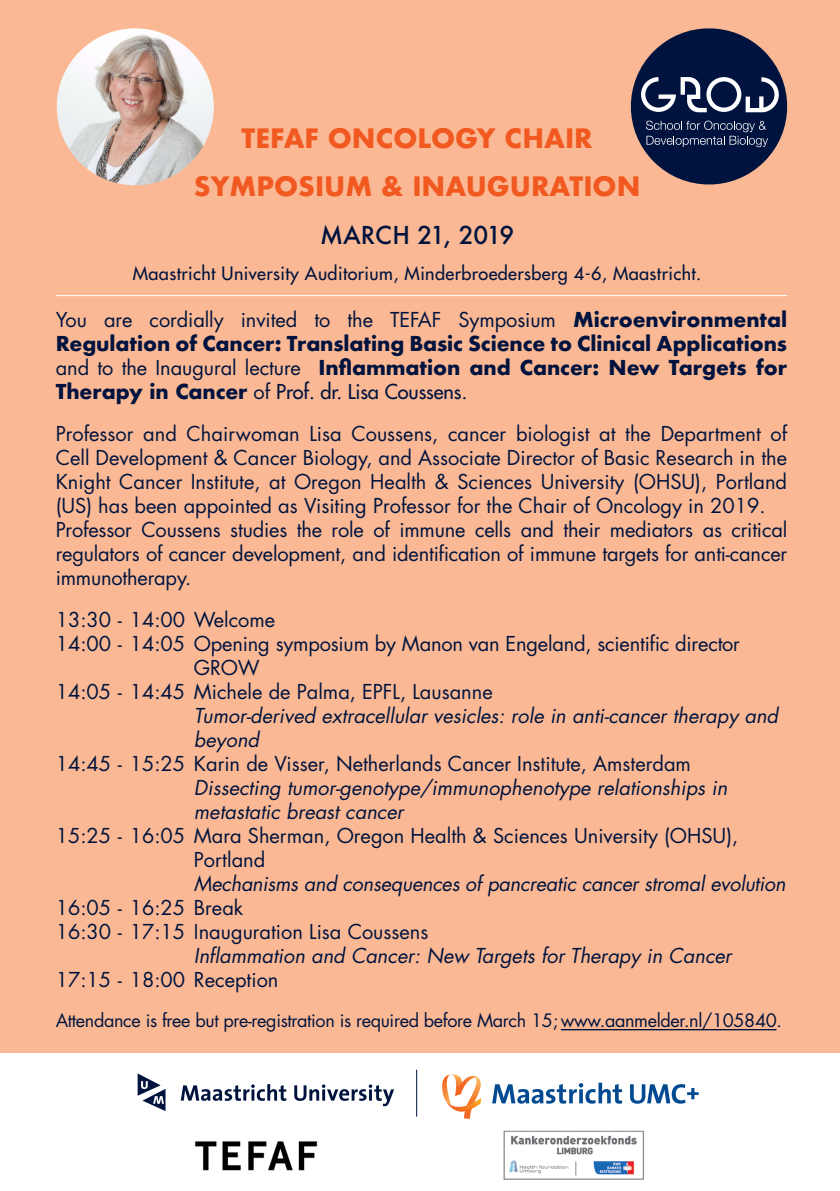
<style>
.page{position:relative;width:840px;height:1191px;background:#fff}
.page>*{position:absolute;margin:0;border:0;box-sizing:border-box;transform-origin:0 0}
.t1{font:700 26px/48px "Futura";color:#f15921;text-align:center}
.t2{font:500 24px "Futura";letter-spacing:-.01em;color:#00133e}
.Plat{font:20px/24px "Futura";color:#00133e;text-align:justify}
.Plat-2{font:italic 20px/24px "Futura";color:#00133e}
.Plat-3{font:700 20px/24px "Futura";letter-spacing:-.005em;color:#00133e;text-align:justify}
.Plat-4{font:18px "Futura";letter-spacing:-.02em;color:#00133e}
.t3{font:18px "Futura";letter-spacing:.02em;color:#00133e}
.s1{font-weight:400}
.s2{font-style:normal}
</style>
<div class="page">
<div style="left:0;top:0;width:839px;height:1052px;background:#fab994"></div>
<svg style="left:630px;top:28px;width:156px;height:156px"></svg>
<hr style="left:560px;top:1029px;width:216px;height:1px;background:#00133e">
<img style="left:57px;top:28px;width:157px;height:157px;border-radius:78px">
<hr style="left:56px;top:295px;width:730px;height:1px;background:#fff">
<svg style="left:181px;top:1084px;width:105px;height:16px"></svg>
<svg style="left:294px;top:1084px;width:100px;height:22px"></svg>
<svg style="left:137px;top:1073px;width:28px;height:38px"></svg>
<svg style="left:442px;top:1074px;width:39px;height:45px"></svg>
<svg style="left:492px;top:1082px;width:206px;height:21px"></svg>
<img style="left:195px;top:1141px;width:123px;height:30px">
<img style="left:503px;top:1130px;width:141px;height:50px">
<hr style="left:416px;top:1069px;width:1px;height:47px;background:#00133e">
<p class="t1" style="left:194px;top:114px;width:447px">TEFAF ONCOLOGY CHAIR<br>SYMPOSIUM &amp; INAUGURATION</p>
<p class="t2" style="left:320px;top:219px;width:195px">MARCH 21, 2019</p>
<p class="t3" style="left:133px;top:262px;width:570px">Maastricht University Auditorium, Minderbroedersberg 4-6, Maastricht.</p>
<p class="Plat-3" style="left:56px;top:307px;width:732px"><span class="s1">You are cordially invited to the TEFAF Symposium</span> Microenvironmental Regulation of Cancer: Translating Basic Science to Clinical Applications <span class="s1">and to the Inaugural lecture</span> Inflammation and Cancer: New Targets for Therapy in Cancer <span class="s1">of</span> <span class="s1">Prof. dr. Lisa Coussens</span><span class="s1">.</span></p>
<p class="Plat" style="left:56px;top:421px;width:732px">Professor and Chairwoman Lisa Coussens, cancer biologist at the Department of Cell Development &amp; Cancer Biology, and Associate Director of Basic Research in the Knight Cancer Institute, at Oregon Health &amp; Sciences University (OHSU), Portland (US) has been appointed as Visiting Professor for the Chair of Oncology in 2019.</p>
<p class="Plat" style="left:56px;top:517px;width:732px">Professor Coussens studies the role of immune cells and their mediators as critical regulators of cancer development, and identification of immune targets for anti-cancer immunotherapy.</p>
<p class="Plat" style="left:56px;top:607px;width:221px">13:30 - 14:00 Welcome</p>
<p class="Plat" style="left:194px;top:631px;width:547px;text-indent:-138px">14:00 - 14:05 Opening symposium by Manon van Engeland, scientific director<br>GROW</p>
<p class="Plat-2" style="left:194px;top:679px;width:585px;text-indent:-138px"><span class="s2">14:05 - 14:45 Michele de Palma, EPFL, Lausanne<br></span>Tumor-derived extracellular vesicles: role in anti-cancer therapy and beyond</p>
<p class="Plat-2" style="left:194px;top:751px;width:534px;text-indent:-138px"><span class="s2">14:45 - 15:25 Karin de Visser, Netherlands Cancer Institute, Amsterdam<br></span>Dissecting tumor-genotype/immunophenotype relationships in metastatic breast cancer</p>
<p class="Plat" style="left:194px;top:823px;width:545px;text-indent:-138px">15:25 - 16:05 Mara Sherman, Oregon Health &amp; Sciences University (OHSU),<br>Portland</p>
<p class="Plat-2" style="left:194px;top:871px;width:593px">Mechanisms and consequences of pancreatic cancer stromal evolution</p>
<p class="Plat" style="left:56px;top:895px;width:189px">16:05 - 16:25 Break</p>
<p class="Plat" style="left:56px;top:919px;width:374px">16:30 - 17:15 Inauguration Lisa Coussens</p>
<p class="Plat-2" style="left:194px;top:943px;width:539px">Inflammation and Cancer: New Targets for Therapy in Cancer</p>
<p class="Plat" style="left:56px;top:967px;width:224px">17:15 - 18:00 Reception</p>
<p class="Plat-4" style="left:56px;top:1008px;width:727px">Attendance is free but pre-registration is required before March 15; www.aanmelder.nl/105840.</p>
</div>
